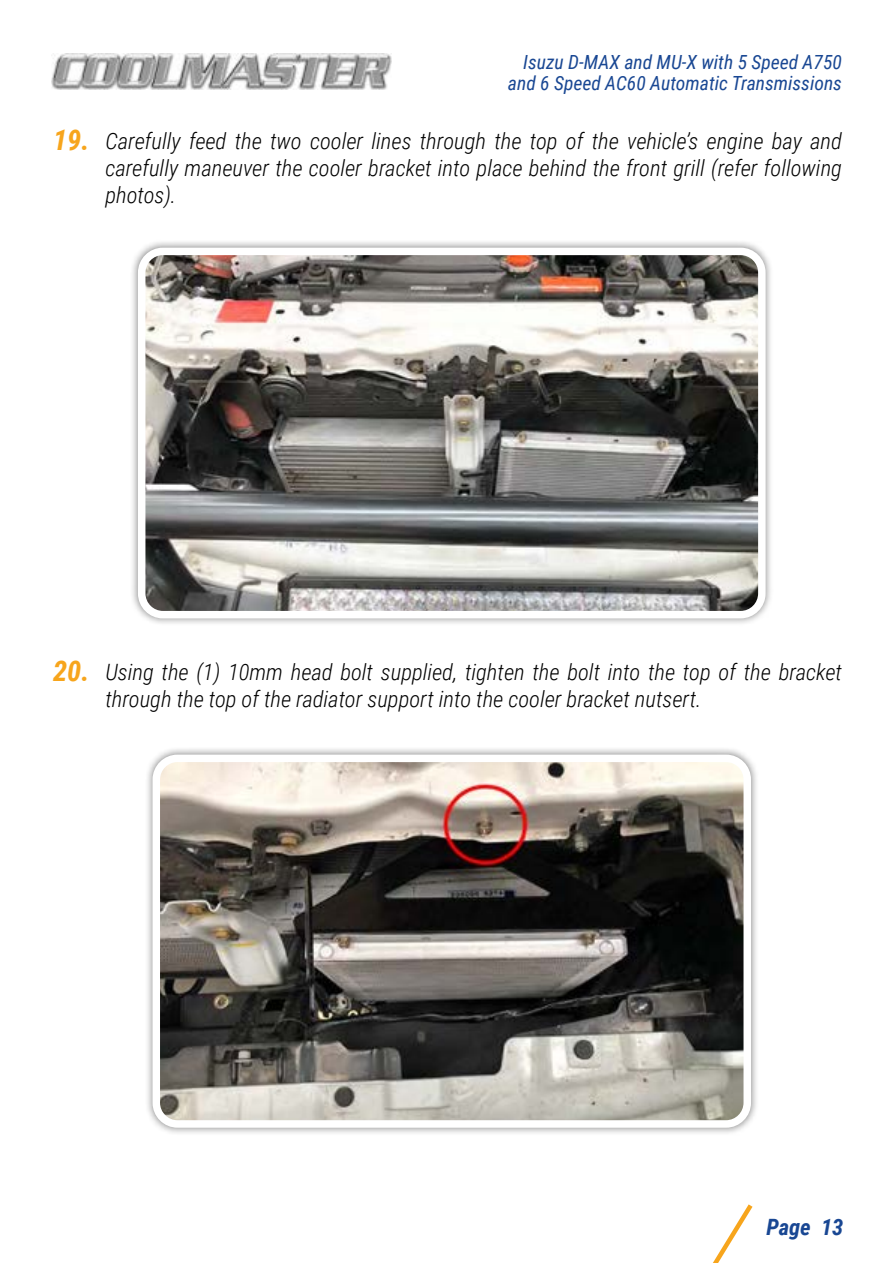
<style>
.page{position:relative;width:893px;height:1263px;background:#fff}
.page>*{position:absolute;margin:0;border:0;box-sizing:border-box;transform-origin:0 0}
.t1{font:italic 700 28.5px "Roboto Condensed";color:#f7a51c}
.t2{font:italic 300 22.5px/27px "Roboto Condensed";color:#000;text-align:justify}
.t3{font:italic 700 22.5px "Roboto Condensed";color:#194793}
.t4{font:italic 19.5px/21px "Roboto Condensed";color:#194793;text-align:right}
</style>
<div class="page">
<svg style="left:713px;top:1204px;width:40px;height:59px"></svg>
<img style="left:51px;top:53px;width:340px;height:36px">
<div style="left:130px;top:240px;width:644px;height:387px;background:#000;opacity:.5"></div>
<img style="left:142px;top:251px;width:620px;height:364px">
<div style="left:138px;top:248px;width:628px;height:370px;border:8px solid #fff;border-radius:21px"></div>
<div style="left:145px;top:747px;width:613px;height:388px;background:#000;opacity:.5"></div>
<img style="left:156px;top:758px;width:591px;height:366px">
<div style="left:153px;top:754px;width:598px;height:374px;border:8px solid #fff;border-radius:21px"></div>
<p class="t1" style="left:53px;top:120px;width:38px">19.</p>
<p class="t4" style="left:508px;top:50px;width:335px">Isuzu D-MAX and MU-X with 5 Speed A750 and 6 Speed AC60 Automatic Transmissions</p>
<p class="t2" style="left:105px;top:127px;width:738px">Carefully feed the two cooler lines through the top of the vehicle’s engine bay and carefully maneuver the cooler bracket into place behind the front grill (refer following photos).</p>
<p class="t1" style="left:53px;top:651px;width:38px">20.</p>
<p class="t2" style="left:105px;top:657px;width:738px">Using the (1) 10mm head bolt supplied, tighten the bolt into the top of the bracket through the top of the radiator support into the cooler bracket nutsert.</p>
<p class="t3" style="left:766px;top:1212px;width:79px">Page 13</p>
</div>
